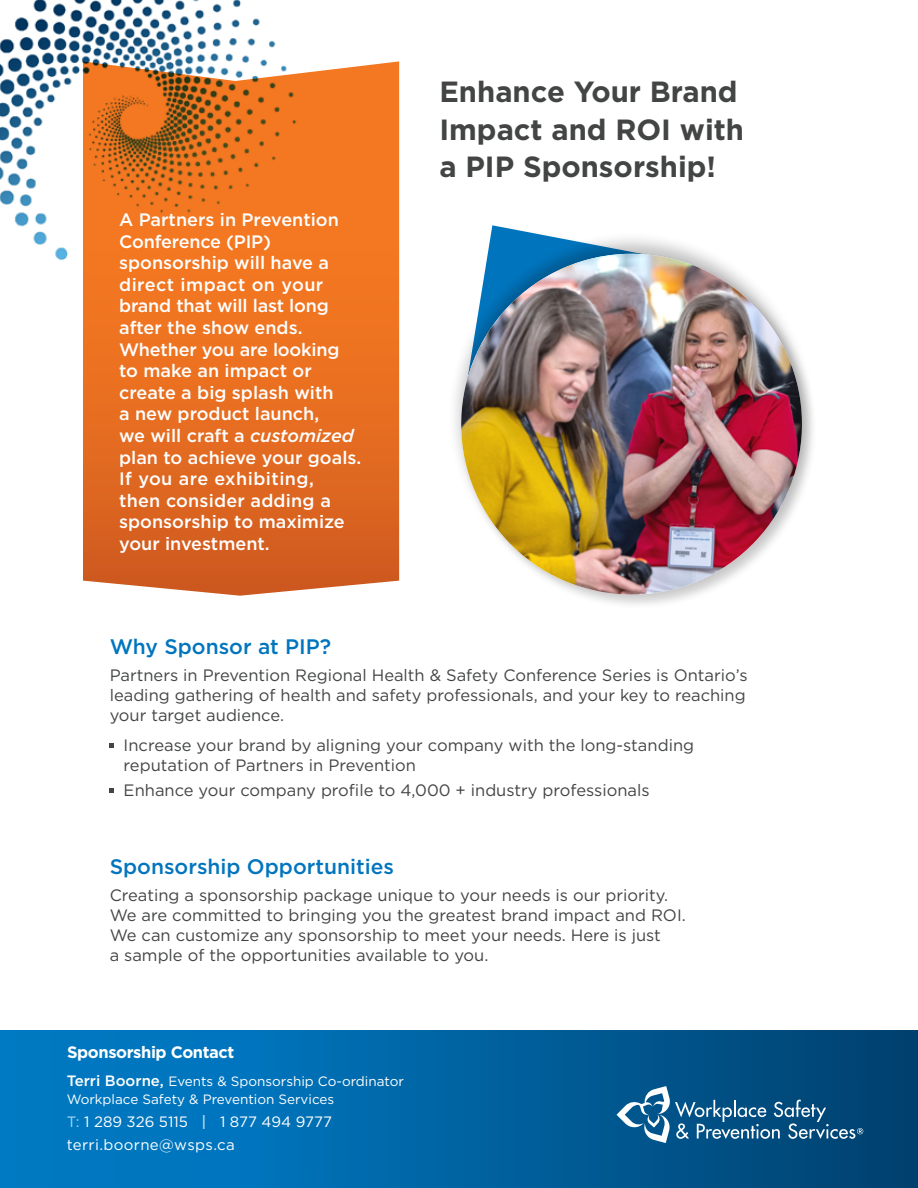
<style>
.page{position:relative;width:918px;height:1188px;background:#fff}
.page>*{position:absolute;margin:0;border:0;box-sizing:border-box;transform-origin:0 0}
.t1{font:700 29.25px/37.5px "Gotham";color:#434444}
.t2{font:500 21px "Gotham";color:#0075be}
.t3{font:500 18px/21.6px "Gotham";color:#fff}
.t4{font:16.5px/19.8px "Gotham";color:#434444}
.t5{font:700 16.5px "Gotham";letter-spacing:-.025em;color:#fff}
.t6{font:15px "Gotham";color:#fff}
.t7{font:15px "Gotham";letter-spacing:.025em;color:#fff}
.t8{font:13.5px/18px "Gotham";color:#fff}
.s1{font-style:italic}
.s2{font-weight:500;font-size:15px}
.s3{color:#afd6f2}
.s4{font-weight:500;color:#afd6f2}
</style>
<div class="page">
<svg style="left:83px;top:61px;width:316px;height:535px;background:#e67026"></svg>
<svg style="left:110px;top:744px;width:4px;height:4px"></svg>
<svg style="left:110px;top:789px;width:4px;height:4px"></svg>
<img style="left:0;top:0;width:320px;height:270px">
<svg style="left:487px;top:231px;width:216px;height:374px"></svg>
<img style="left:455px;top:254px;width:358px;height:350px">
<div style="left:0;top:1031px;width:918px;height:157px;background:linear-gradient(to right,#0081cf,#004271)"></div>
<svg style="left:617px;top:1086px;width:246px;height:57px;background:#296a95"></svg>
<p class="t3" style="left:119px;top:209px;width:221px">A Partners in Prevention<br>Conference (PIP) sponsorship will have a direct impact on your brand that will last long after the show ends.</p>
<p class="t3" style="left:119px;top:338px;width:244px">Whether you are looking to make an impact or create a big splash with<br>a new product launch,<br>we will craft a <span class="s1">customized </span>plan to achieve your goals.<br>If you are exhibiting,<br>then consider adding a sponsorship to maximize your investment.</p>
<p class="t1" style="left:439px;top:73px;width:306px">Enhance Your Brand<br>Impact and ROI with a PIP Sponsorship!</p>
<p class="t2" style="left:110px;top:632px;width:223px">Why Sponsor at PIP?</p>
<p class="t4" style="left:110px;top:665px;width:639px;text-align:justify">Partners in Prevention Regional Health &amp; Safety Conference Series is Ontario’s leading gathering of health and safety professionals, and your key to reaching your target audience.</p>
<p class="t4" style="left:124px;top:735px;width:572px">Increase your brand by aligning your company with the long-standing reputation of Partners in Prevention</p>
<p class="t4" style="left:124px;top:780px;width:528px">Enhance your company profile to 4,000 + industry professionals</p>
<p class="t2" style="left:110px;top:853px;width:286px">Sponsorship Opportunities</p>
<p class="t4" style="left:110px;top:885px;width:578px">Creating a sponsorship package unique to your needs is our priority.<br>We are committed to bringing you the greatest brand impact and ROI.<br>We can customize any sponsorship to meet your needs. Here is just<br>a sample of the opportunities available to you.</p>
<p class="t5" style="left:67px;top:1042px;width:169px">Sponsorship Contact</p>
<p class="t8" style="left:67px;top:1072px;width:339px"><span class="s2">Terri Boorne,</span> Events &amp; Sponsorship Co-ordinator<br>Workplace Safety &amp; Prevention Services</p>
<p class="t6" style="left:67px;top:1112px;width:267px"><span class="s3">T:</span> 1 289 326 5115 <span class="s4">|</span> 1 877 494 9777</p>
<p class="t7" style="left:67px;top:1136px;width:170px">terri.boorne@wsps.ca</p>
</div>
